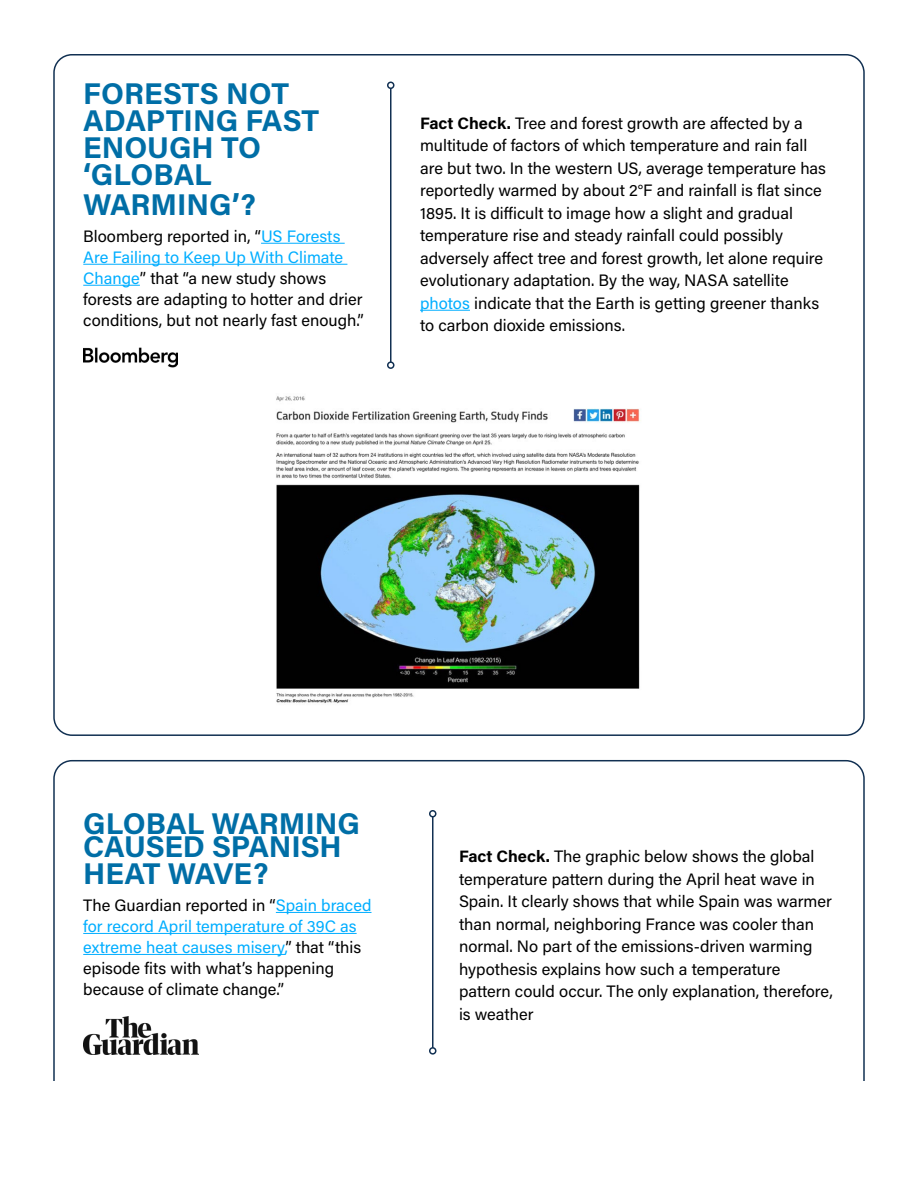
<style>
.page{position:relative;width:918px;height:1188px;background:#fff}
.page>*{position:absolute;margin:0;border:0;box-sizing:border-box;transform-origin:0 0}
.t1{font:700 30px/27px "Acumin Pro";color:#006ea6}
.t2{font:700 30px "Acumin Pro";letter-spacing:-.03em;color:#006ea6}
.t3{font:16.5px/22.5px "Acumin Pro";color:#000}
.s1{color:#00aeff}
.s2{font-weight:700}
</style>
<div class="page">
<hr style="left:261px;top:243px;width:84px;height:1px;background:#00aeff">
<hr style="left:83px;top:264px;width:264px;height:1px;background:#00aeff">
<hr style="left:83px;top:285px;width:57px;height:1px;background:#00aeff">
<hr style="left:420px;top:310px;width:50px;height:1px;background:#00aeff">
<hr style="left:390px;top:88px;width:2px;height:274px;background:#113052">
<div style="left:387px;top:82px;width:7px;height:7px;border:2px solid #113052;border-radius:50%"></div>
<div style="left:387px;top:361px;width:7px;height:8px;border:2px solid #113052;border-radius:50%"></div>
<img style="left:83px;top:347px;width:94px;height:21px">
<img style="left:276px;top:396px;width:365px;height:308px">
<hr style="left:432px;top:817px;width:2px;height:231px;background:#113052">
<div style="left:429px;top:810px;width:7px;height:8px;border:2px solid #113052;border-radius:50%"></div>
<div style="left:429px;top:1047px;width:7px;height:8px;border:2px solid #113052;border-radius:50%"></div>
<hr style="left:276px;top:912px;width:96px;height:1px;background:#00aeff">
<hr style="left:83px;top:933px;width:274px;height:1px;background:#00aeff">
<hr style="left:83px;top:954px;width:202px;height:1px;background:#00aeff">
<img style="left:83px;top:1017px;width:116px;height:38px">
<h1 class="t1" style="left:83px;top:78px;width:237px">FORESTS NOT<br>ADAPTING FAST<br>ENOUGH TO ‘GLOBAL</h1>
<h1 class="t1" style="left:83px;top:189px;width:174px">WARMING’?</h1>
<p class="t3" style="left:83px;top:225px;width:282px;line-height:21px">Bloomberg reported in, “<span class="s1">US Forests Are Failing to Keep Up With Climate Change</span>” that “a new study shows forests are adapting to hotter and drier conditions, but not nearly fast enough.”</p>
<p class="t3" style="left:420px;top:111px;width:408px"><span class="s2">Fact Check.</span> Tree and forest growth are affected by a multitude of factors of which temperature and rain fall are but two. In the western US, average temperature has reportedly warmed by about 2°F and rainfall is flat since 1895. It is difficult to image how a slight and gradual temperature rise and steady rainfall could possibly adversely affect tree and forest growth, let alone require evolutionary adaptation. By the way, NASA satellite <span class="s1">photos</span> indicate that the Earth is getting greener thanks to carbon dioxide emissions.</p>
<h1 class="t1" style="left:83px;top:811px;width:278px;line-height:22.5px">GLOBAL WARMING<br>CAUSED SPANISH</h1>
<h1 class="t2" style="left:83px;top:852px;width:187px">HEAT WAVE?</h1>
<p class="t3" style="left:83px;top:894px;width:290px;line-height:21px">The Guardian reported in “<span class="s1">Spain braced for record April temperature of 39C as extreme heat causes misery,</span>” that “this episode fits with what’s happening because of climate change.”</p>
<p class="t3" style="left:459px;top:844px;width:375px"><span class="s2">Fact Check.</span> The graphic below shows the global temperature pattern during the April heat wave in Spain. It clearly shows that while Spain was warmer than normal, neighboring France was cooler than normal. No part of the emissions-driven warming hypothesis explains how such a temperature pattern could occur. The only explanation, therefore, is weather</p>
</div>
